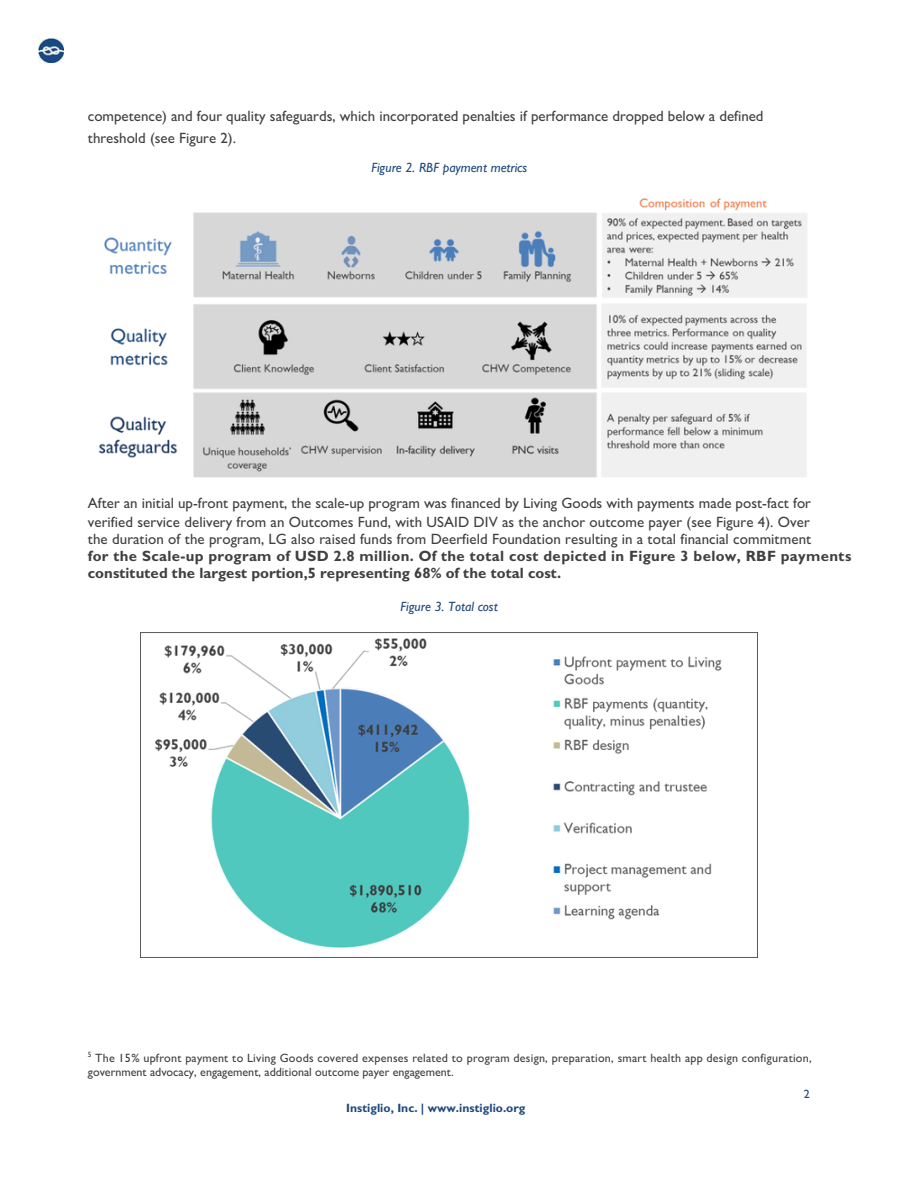
<style>
.page{position:relative;width:918px;height:1188px;background:#fff}
.page>*{position:absolute;margin:0;border:0;box-sizing:border-box;transform-origin:0 0}
.t1{font:500 15px/22.5px "Gill Sans";color:#404040}
.t2{font:700 15px "Gill Sans";color:#404040}
.t3{font:italic 500 13.5px "Gill Sans";color:#1f497d}
.t4{font:500 12px "Gill Sans";letter-spacing:.02em;color:#404040}
.t5{font:500 12px "Gill Sans";color:#404040}
.t6{font:700 12px "Gill Sans";color:#1f497d}
.t7{font:500 12px "Gill Sans";color:#1f497d}
.t8{font:500 7.5px "Gill Sans";color:#404040}
.s1{font-weight:700}
</style>
<div class="page">
<img style="left:39px;top:38px;width:25px;height:25px">
<img style="left:98px;top:198px;width:709px;height:279px">
<img style="left:141px;top:632px;width:616px;height:316px">
<p class="t1" style="left:88px;top:105px;width:677px">competence) and four quality safeguards, which incorporated penalties if performance dropped below a defined threshold (see Figure 2).</p>
<p class="t3" style="left:371px;top:161px;width:157px">Figure 2. RBF payment metrics</p>
<h1 class="t1" style="left:88px;top:494px;width:725px;line-height:19.2px">After an initial up-front payment, the scale-up program was financed by Living Goods with payments made post-fact for verified service delivery from an Outcomes Fund, with USAID DIV as the anchor outcome payer (see Figure 4). Over</h1>
<h1 class="t1" style="left:88px;top:531px;width:765px;line-height:16.8px">the duration of the program, LG also raised funds from Deerfield Foundation resulting in a total financial commitment<br><span class="s1">for the Scale-up program of USD 2.8 million. Of the total cost depicted in Figure 3 below, RBF payments</span></h1>
<h1 class="t2" style="left:88px;top:566px;width:475px">constituted the largest portion,5 representing 68% of the total cost.</h1>
<h2 class="t3" style="left:401px;top:600px;width:99px">Figure 3. Total cost</h2>
<p class="t8" style="left:88px;top:1051px;width:5px">5</p>
<p class="t4" style="left:95px;top:1052px;width:718px">The 15% upfront payment to Living Goods covered expenses related to program design, preparation, smart health app design configuration,</p>
<p class="t5" style="left:88px;top:1066px;width:367px">government advocacy, engagement, additional outcome payer engagement.</p>
<p class="t7" style="left:804px;top:1088px;width:8px">2</p>
<p class="t6" style="left:346px;top:1103px;width:181px">Instiglio, Inc. | www.instiglio.org</p>
</div>
